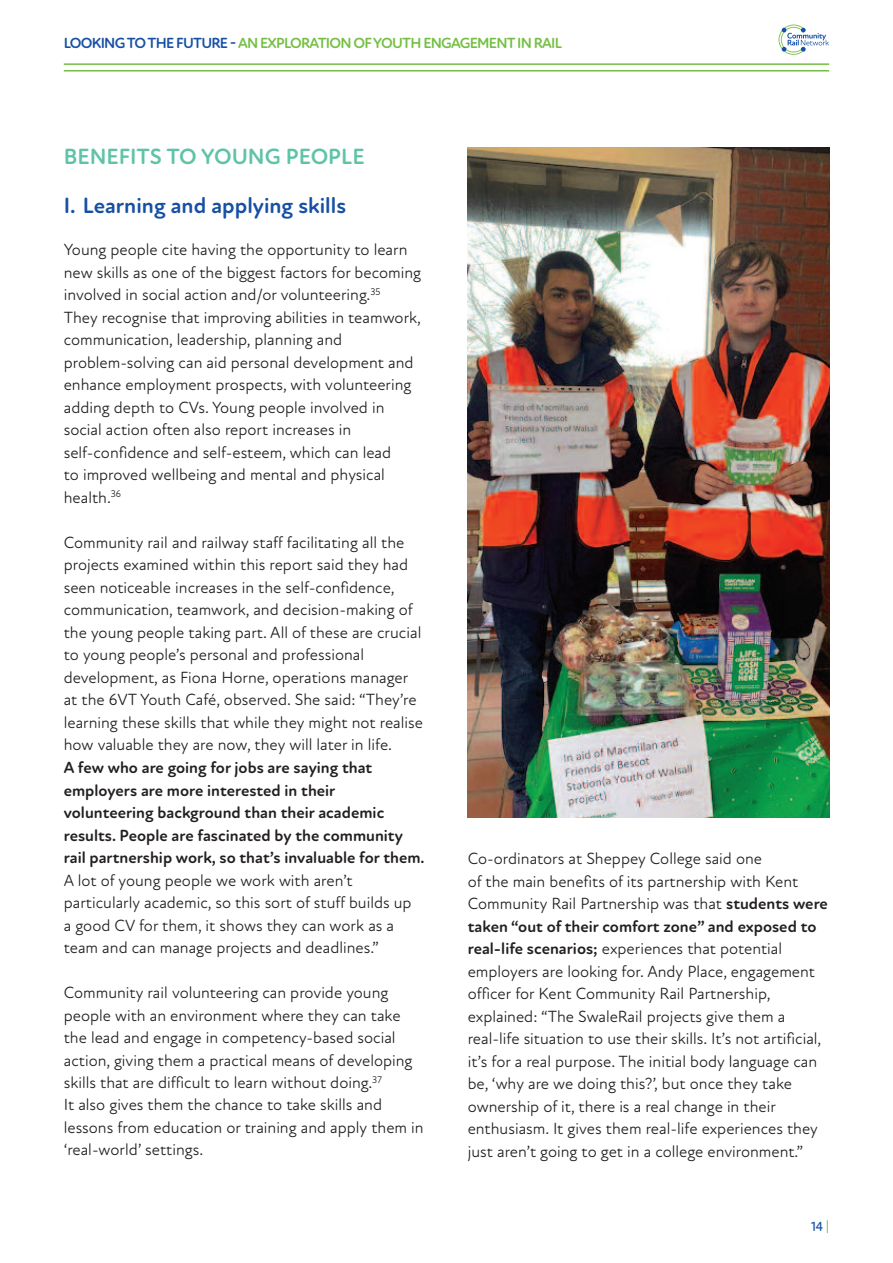
<style>
.page{position:relative;width:893px;height:1263px;background:#fff}
.page>*{position:absolute;margin:0;border:0;box-sizing:border-box;transform-origin:0 0}
.t1{font:700 22.5px "Atten Round New";color:#1650a3}
.t2{font:700 22.5px "Atten Round New";color:#5fc3a8}
.t3{font:16.5px/22.5px "Atten Round New";color:#231f20}
.t4{font:700 16.5px/22.5px "Atten Round New";color:#231f20}
.t5{font:700 15px "Atten Round New";letter-spacing:-.05em;color:#74bf43}
.t6{font:500 13.5px "Atten Round New";color:#1650a3}
.s1{color:#1650a3}
.s2{font-weight:700}
.s3{color:#74bf43}
</style>
<div class="page">
<hr style="left:64px;top:63px;width:765px;height:2px;background:#74bf43">
<hr style="left:64px;top:70px;width:765px;height:2px;background:#74bf43">
<svg style="left:779px;top:25px;width:50px;height:30px"></svg>
<img style="left:468px;top:148px;width:361px;height:670px">
<p class="t5" style="left:64px;top:38px;width:500px"><span class="s1">LOOkING TO THE FUTURE -</span> AN EXPLORATION OF YOUTH ENGAGEMENT IN RAIL</p>
<h1 class="t2" style="left:64px;top:148px;width:302px">BENEFITS TO YOUNG PEOPLE</h1>
<h1 class="t1" style="left:64px;top:197px;width:284px">I. Learning and applying skills</h1>
<p class="t3" style="left:64px;top:240px;width:359px">Young people cite having the opportunity to learn new skills as one of the biggest factors for becoming involved in social action and/or volunteering.<sup>35<br></sup>They recognise that improving abilities in teamwork, communication, leadership, planning and problem-solving can aid personal development and enhance employment prospects, with volunteering adding depth to CVs. Young people involved in social action often also report increases in self-confidence and self-esteem, which can lead<br>to improved wellbeing and mental and physical health.<sup>36</sup></p>
<p class="t3" style="left:64px;top:533px;width:361px">Community rail and railway staff facilitating all the projects examined within this report said they had seen noticeable increases in the self-confidence, communication, teamwork, and decision-making of the young people taking part. All of these are crucial to young people’s personal and professional development, as Fiona Horne, operations manager at the 6VT Youth Café, observed. She said: “They’re learning these skills that while they might not realise how valuable they are now, they will later in life.</p>
<p class="t4" style="left:64px;top:758px;width:362px">A few who are going for jobs are saying that employers are more interested in their volunteering background than their academic results. People are fascinated by the community rail partnership work, so that’s invaluable for them.</p>
<p class="t3" style="left:64px;top:870px;width:349px">A lot of young people we work with aren’t particularly academic, so this sort of stuff builds up a good CV for them, it shows they can work as a team and can manage projects and deadlines.”</p>
<p class="t3" style="left:64px;top:983px;width:361px">Community rail volunteering can provide young people with an environment where they can take the lead and engage in competency-based social action, giving them a practical means of developing skills that are difficult to learn without doing.<sup>37<br></sup>It also gives them the chance to take skills and lessons from education or training and apply them in ‘real-world’ settings.</p>
<p class="t3" style="left:468px;top:849px;width:362px">Co-ordinators at Sheppey College said one<br>of the main benefits of its partnership with Kent Community Rail Partnership was that <span class="s2">students were taken “out of their comfort zone” and exposed to real-life scenarios;</span> experiences that potential employers are looking for. Andy Place, engagement officer for Kent Community Rail Partnership, explained: “The SwaleRail projects give them a real-life situation to use their skills. It’s not artificial, it’s for a real purpose. The initial body language can be, ‘why are we doing this?’, but once they take ownership of it, there is a real change in their enthusiasm. It gives them real-life experiences they just aren’t going to get in a college environment.”</p>
<p class="t6" style="left:811px;top:1221px;width:20px">14 <span class="s3">|</span></p>
</div>
